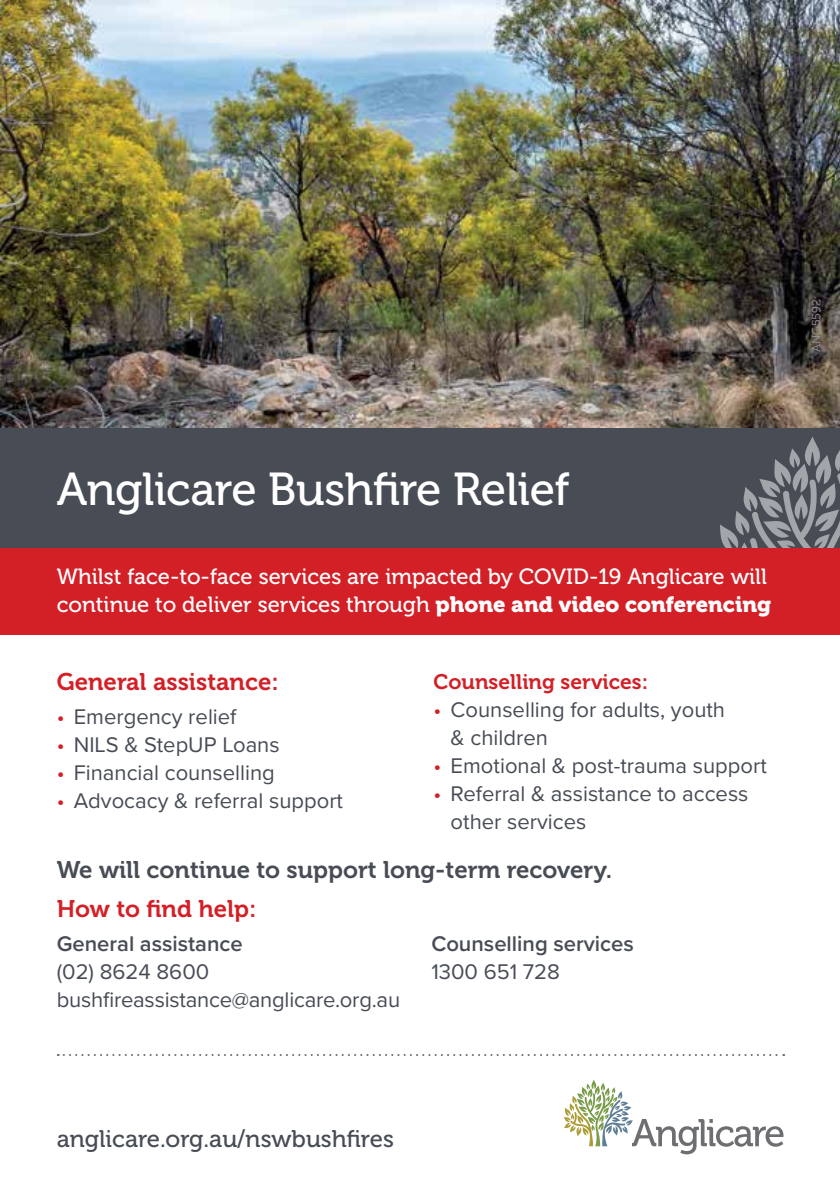
<style>
.page{position:relative;width:840px;height:1191px;background:#fff}
.page>*{position:absolute;margin:0;border:0;box-sizing:border-box;transform-origin:0 0}
.t1{font:46px "Museo 500";letter-spacing:-.01em;color:#fff}
.t2{font:24px "Museo 700";color:#474c55}
.t3{font:24px "Museo 700";color:#d32027}
.t4{font:24px "Museo 500";color:#474c55}
.t5{font:22px/28px "Proxima Nova";color:#474c55}
.t6{font:22px/28px "Museo 500";color:#fff}
.t7{font:600 22px "Proxima Nova";color:#474c55}
.t8{font:21px "Museo 700";color:#d32027}
.t9{font:12px "Museo 300";color:#92959d}
.s1{font-family:"Museo 900"}
.s2{color:#d32027}
</style>
<div class="page">
<div style="left:0;top:547px;width:839px;height:88px;background:#d32027"></div>
<img style="left:0;top:0;width:839px;height:428px">
<svg style="left:58px;top:1054px;width:725px;height:2px"></svg>
<svg style="left:563px;top:1080px;width:220px;height:74px"></svg>
<div style="left:0;top:428px;width:839px;height:119px;background:#474c55"></div>
<svg style="left:720px;top:437px;width:119px;height:110px"></svg>
<p class="t9" style="left:809px;top:352px;width:54px;rotate:-90deg">ANG5592</p>
<h1 class="t1" style="left:57px;top:464px;width:514px">Anglicare Bushfire Relief</h1>
<p class="t6" style="left:57px;top:563px;width:715px">Whilst face-to-face services are impacted by COVID-19 Anglicare will continue to deliver services through <span class="s1">phone and video conferencing</span></p>
<p class="t3" style="left:57px;top:668px;width:223px">General assistance:</p>
<p class="t5" style="left:57px;top:701px;width:181px"><span class="s2">•</span> Emergency relief</p>
<p class="t5" style="left:57px;top:729px;width:224px"><span class="s2">•</span> NILS &amp; StepUP Loans</p>
<p class="t5" style="left:57px;top:757px;width:219px"><span class="s2">•</span> Financial counselling</p>
<p class="t5" style="left:57px;top:785px;width:288px"><span class="s2">•</span> Advocacy &amp; referral support</p>
<p class="t8" style="left:433px;top:670px;width:216px">Counselling services:</p>
<p class="t5" style="left:450px;top:695px;width:276px;text-indent:-17px"><span class="s2">•</span> Counselling for adults, youth &amp; children</p>
<p class="t5" style="left:433px;top:751px;width:334px"><span class="s2">•</span> Emotional &amp; post-trauma support</p>
<p class="t5" style="left:450px;top:779px;width:299px;text-indent:-17px"><span class="s2">•</span> Referral &amp; assistance to access other services</p>
<p class="t2" style="left:57px;top:856px;width:556px">We will continue to support long-term recovery.</p>
<p class="t3" style="left:57px;top:895px;width:201px">How to find help:</p>
<p class="t7" style="left:57px;top:927px;width:187px">General assistance</p>
<p class="t5" style="left:57px;top:956px;width:345px">(02) 8624 8600 bushfireassistance@anglicare.org.au</p>
<p class="t7" style="left:431px;top:927px;width:204px">Counselling services</p>
<p class="t5" style="left:431px;top:956px;width:130px">1300 651 728</p>
<p class="t4" style="left:57px;top:1125px;width:338px">anglicare.org.au/nswbushfires</p>
</div>
